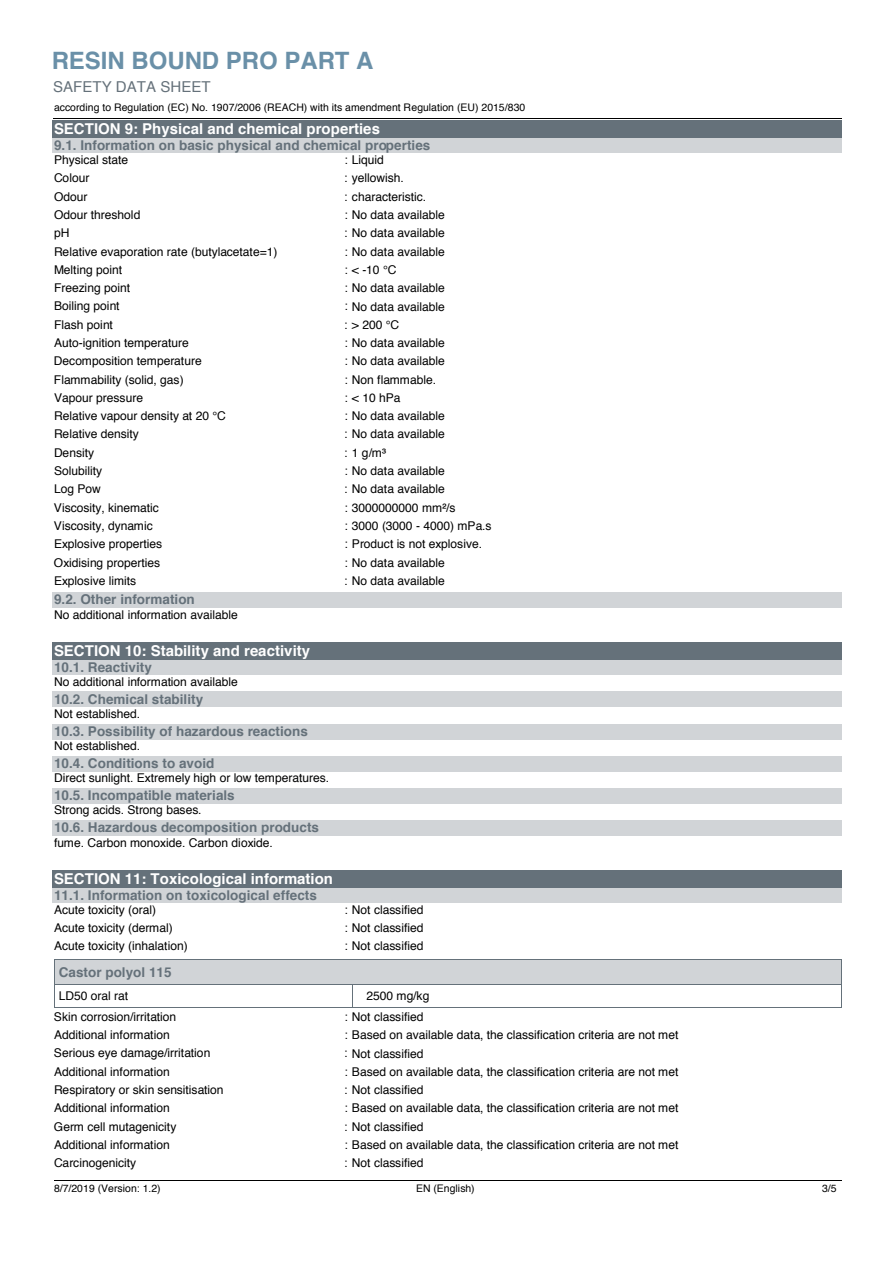
<style>
.page{position:relative;width:893px;height:1263px;background:#fff}
.page>*{position:absolute;margin:0;border:0;box-sizing:border-box;transform-origin:0 0}
.t1{font:700 24px "Helvetica";color:#6a90a8}
.t2{font:700 15px "Helvetica";color:#fff}
.t3{font:15px "Helvetica";letter-spacing:.005em;color:#65717a}
.t4{font:700 13.5px "Helvetica";color:#65717a}
.t5{font:12px "Helvetica";letter-spacing:-.005em;color:#000}
.t6{font:10.5px "Helvetica";color:#000}
</style>
<div class="page">
<hr style="left:53px;top:118px;width:788px;height:1px;background:#000">
<hr style="left:54px;top:1180px;width:264px;height:1px;background:#000">
<hr style="left:318px;top:1180px;width:259px;height:1px;background:#000">
<hr style="left:578px;top:1180px;width:263px;height:1px;background:#000">
<div style="left:52px;top:120px;width:789px;height:18px;background:#65717a"></div>
<div style="left:52px;top:138px;width:789px;height:15px;background:#d1d4d7"></div>
<div style="left:52px;top:592px;width:789px;height:16px;background:#d1d4d7"></div>
<div style="left:52px;top:642px;width:789px;height:18px;background:#65717a"></div>
<div style="left:52px;top:660px;width:789px;height:15px;background:#d1d4d7"></div>
<div style="left:52px;top:692px;width:789px;height:15px;background:#d1d4d7"></div>
<div style="left:52px;top:724px;width:789px;height:15px;background:#d1d4d7"></div>
<div style="left:52px;top:756px;width:789px;height:15px;background:#d1d4d7"></div>
<div style="left:52px;top:788px;width:789px;height:15px;background:#d1d4d7"></div>
<div style="left:52px;top:820px;width:789px;height:16px;background:#d1d4d7"></div>
<div style="left:52px;top:870px;width:789px;height:17px;background:#65717a"></div>
<div style="left:52px;top:887px;width:789px;height:16px;background:#d1d4d7"></div>
<div style="left:55px;top:960px;width:786px;height:24px;background:#d1d4d7"></div>
<hr style="left:55px;top:959px;width:786px;height:1px;background:#65717a">
<hr style="left:55px;top:984px;width:297px;height:1px;background:#65717a">
<hr style="left:352px;top:984px;width:489px;height:1px;background:#65717a">
<svg style="left:54px;top:959px;width:1px;height:49px"></svg>
<hr style="left:55px;top:1007px;width:297px;height:1px;background:#65717a">
<svg style="left:352px;top:985px;width:1px;height:22px"></svg>
<hr style="left:352px;top:1007px;width:489px;height:1px;background:#65717a">
<svg style="left:841px;top:959px;width:1px;height:49px"></svg>
<h1 class="t1" style="left:52px;top:45px;width:323px">RESIN BOUND PRO PART A</h1>
<p class="t3" style="left:53px;top:75px;width:159px">SAFETY DATA SHEET</p>
<p class="t6" style="left:54px;top:99px;width:473px">according to Regulation (EC) No. 1907/2006 (REACH) with its amendment Regulation (EU) 2015/830</p>
<p class="t2" style="left:54px;top:119px;width:327px">SECTION 9: Physical and chemical properties</p>
<p class="t4" style="left:54px;top:136px;width:378px">9.1. Information on basic physical and chemical properties</p>
<p class="t5" style="left:54px;top:151px;width:76px">Physical state</p>
<p class="t5" style="left:344px;top:151px;width:41px">: Liquid</p>
<p class="t5" style="left:54px;top:169px;width:37px">Colour</p>
<p class="t5" style="left:344px;top:169px;width:61px">: yellowish.</p>
<p class="t5" style="left:54px;top:187px;width:35px">Odour</p>
<p class="t5" style="left:344px;top:187px;width:83px">: characteristic.</p>
<p class="t5" style="left:54px;top:205px;width:88px">Odour threshold</p>
<p class="t5" style="left:344px;top:205px;width:102px">: No data available</p>
<p class="t5" style="left:54px;top:224px;width:17px">pH</p>
<p class="t5" style="left:344px;top:224px;width:102px">: No data available</p>
<p class="t5" style="left:54px;top:242px;width:225px">Relative evaporation rate (butylacetate=1)</p>
<p class="t5" style="left:344px;top:242px;width:102px">: No data available</p>
<p class="t5" style="left:54px;top:260px;width:70px">Melting point</p>
<p class="t5" style="left:344px;top:260px;width:54px">: &lt; -10 °C</p>
<p class="t5" style="left:54px;top:279px;width:78px">Freezing point</p>
<p class="t5" style="left:344px;top:279px;width:102px">: No data available</p>
<p class="t5" style="left:54px;top:297px;width:67px">Boiling point</p>
<p class="t5" style="left:344px;top:297px;width:102px">: No data available</p>
<p class="t5" style="left:54px;top:315px;width:60px">Flash point</p>
<p class="t5" style="left:344px;top:315px;width:56px">: &gt; 200 °C</p>
<p class="t5" style="left:54px;top:334px;width:136px">Auto-ignition temperature</p>
<p class="t5" style="left:344px;top:334px;width:102px">: No data available</p>
<p class="t5" style="left:54px;top:352px;width:149px">Decomposition temperature</p>
<p class="t5" style="left:344px;top:352px;width:102px">: No data available</p>
<p class="t5" style="left:54px;top:370px;width:131px">Flammability (solid, gas)</p>
<p class="t5" style="left:344px;top:370px;width:93px">: Non flammable.</p>
<p class="t5" style="left:54px;top:388px;width:90px">Vapour pressure</p>
<p class="t5" style="left:344px;top:388px;width:58px">: &lt; 10 hPa</p>
<p class="t5" style="left:54px;top:407px;width:173px">Relative vapour density at 20 °C</p>
<p class="t5" style="left:344px;top:407px;width:102px">: No data available</p>
<p class="t5" style="left:54px;top:425px;width:86px">Relative density</p>
<p class="t5" style="left:344px;top:425px;width:102px">: No data available</p>
<p class="t5" style="left:54px;top:443px;width:42px">Density</p>
<p class="t5" style="left:344px;top:443px;width:43px">: 1 g/m³</p>
<p class="t5" style="left:54px;top:462px;width:50px">Solubility</p>
<p class="t5" style="left:344px;top:462px;width:102px">: No data available</p>
<p class="t5" style="left:54px;top:480px;width:48px">Log Pow</p>
<p class="t5" style="left:344px;top:480px;width:102px">: No data available</p>
<p class="t5" style="left:54px;top:498px;width:106px">Viscosity, kinematic</p>
<p class="t5" style="left:344px;top:498px;width:113px">: 3000000000 mm²/s</p>
<p class="t5" style="left:54px;top:517px;width:100px">Viscosity, dynamic</p>
<p class="t5" style="left:344px;top:517px;width:149px">: 3000 (3000 - 4000) mPa.s</p>
<p class="t5" style="left:54px;top:535px;width:110px">Explosive properties</p>
<p class="t5" style="left:344px;top:535px;width:139px">: Product is not explosive.</p>
<p class="t5" style="left:54px;top:553px;width:108px">Oxidising properties</p>
<p class="t5" style="left:344px;top:553px;width:102px">: No data available</p>
<p class="t5" style="left:54px;top:572px;width:84px">Explosive limits</p>
<p class="t5" style="left:344px;top:572px;width:102px">: No data available</p>
<p class="t4" style="left:54px;top:591px;width:142px">9.2. Other information</p>
<p class="t5" style="left:54px;top:605px;width:185px">No additional information available</p>
<p class="t2" style="left:54px;top:641px;width:258px">SECTION 10: Stability and reactivity</p>
<p class="t4" style="left:54px;top:658px;width:99px">10.1. Reactivity</p>
<p class="t5" style="left:54px;top:673px;width:185px">No additional information available</p>
<p class="t4" style="left:54px;top:691px;width:151px">10.2. Chemical stability</p>
<p class="t5" style="left:54px;top:705px;width:88px">Not established.</p>
<p class="t4" style="left:54px;top:723px;width:255px">10.3. Possibility of hazardous reactions</p>
<p class="t5" style="left:54px;top:737px;width:88px">Not established.</p>
<p class="t4" style="left:54px;top:755px;width:162px">10.4. Conditions to avoid</p>
<p class="t5" style="left:54px;top:769px;width:276px">Direct sunlight. Extremely high or low temperatures.</p>
<p class="t4" style="left:54px;top:787px;width:182px">10.5. Incompatible materials</p>
<p class="t5" style="left:54px;top:801px;width:149px">Strong acids. Strong bases.</p>
<p class="t4" style="left:54px;top:819px;width:266px">10.6. Hazardous decomposition products</p>
<p class="t5" style="left:54px;top:833px;width:220px">fume. Carbon monoxide. Carbon dioxide.</p>
<p class="t2" style="left:54px;top:869px;width:280px">SECTION 11: Toxicological information</p>
<p class="t4" style="left:54px;top:886px;width:264px">11.1. Information on toxicological effects</p>
<p class="t5" style="left:54px;top:900px;width:104px">Acute toxicity (oral)</p>
<p class="t5" style="left:344px;top:900px;width:81px">: Not classified</p>
<p class="t5" style="left:54px;top:919px;width:120px">Acute toxicity (dermal)</p>
<p class="t5" style="left:344px;top:919px;width:81px">: Not classified</p>
<p class="t5" style="left:54px;top:937px;width:135px">Acute toxicity (inhalation)</p>
<p class="t5" style="left:344px;top:937px;width:81px">: Not classified</p>
<p class="t4" style="left:59px;top:963px;width:114px">Castor polyol 115</p>
<p class="t5" style="left:59px;top:987px;width:71px">LD50 oral rat</p>
<p class="t5" style="left:366px;top:987px;width:64px">2500 mg/kg</p>
<p class="t5" style="left:54px;top:1007px;width:124px">Skin corrosion/irritation</p>
<p class="t5" style="left:344px;top:1007px;width:81px">: Not classified</p>
<p class="t5" style="left:54px;top:1026px;width:117px">Additional information</p>
<p class="t5" style="left:344px;top:1026px;width:335px">: Based on available data, the classification criteria are not met</p>
<p class="t5" style="left:54px;top:1044px;width:158px">Serious eye damage/irritation</p>
<p class="t5" style="left:344px;top:1044px;width:81px">: Not classified</p>
<p class="t5" style="left:54px;top:1062px;width:117px">Additional information</p>
<p class="t5" style="left:344px;top:1062px;width:335px">: Based on available data, the classification criteria are not met</p>
<p class="t5" style="left:54px;top:1081px;width:171px">Respiratory or skin sensitisation</p>
<p class="t5" style="left:344px;top:1081px;width:81px">: Not classified</p>
<p class="t5" style="left:54px;top:1099px;width:117px">Additional information</p>
<p class="t5" style="left:344px;top:1099px;width:335px">: Based on available data, the classification criteria are not met</p>
<p class="t5" style="left:54px;top:1117px;width:124px">Germ cell mutagenicity</p>
<p class="t5" style="left:344px;top:1117px;width:81px">: Not classified</p>
<p class="t5" style="left:54px;top:1135px;width:117px">Additional information</p>
<p class="t5" style="left:344px;top:1135px;width:335px">: Based on available data, the classification criteria are not met</p>
<p class="t5" style="left:54px;top:1154px;width:84px">Carcinogenicity</p>
<p class="t5" style="left:344px;top:1154px;width:81px">: Not classified</p>
<p class="t6" style="left:54px;top:1180px;width:108px">8/7/2019 (Version: 1.2)</p>
<p class="t6" style="left:416px;top:1180px;width:60px">EN (English)</p>
<p class="t6" style="left:822px;top:1180px;width:16px">3/5</p>
</div>
